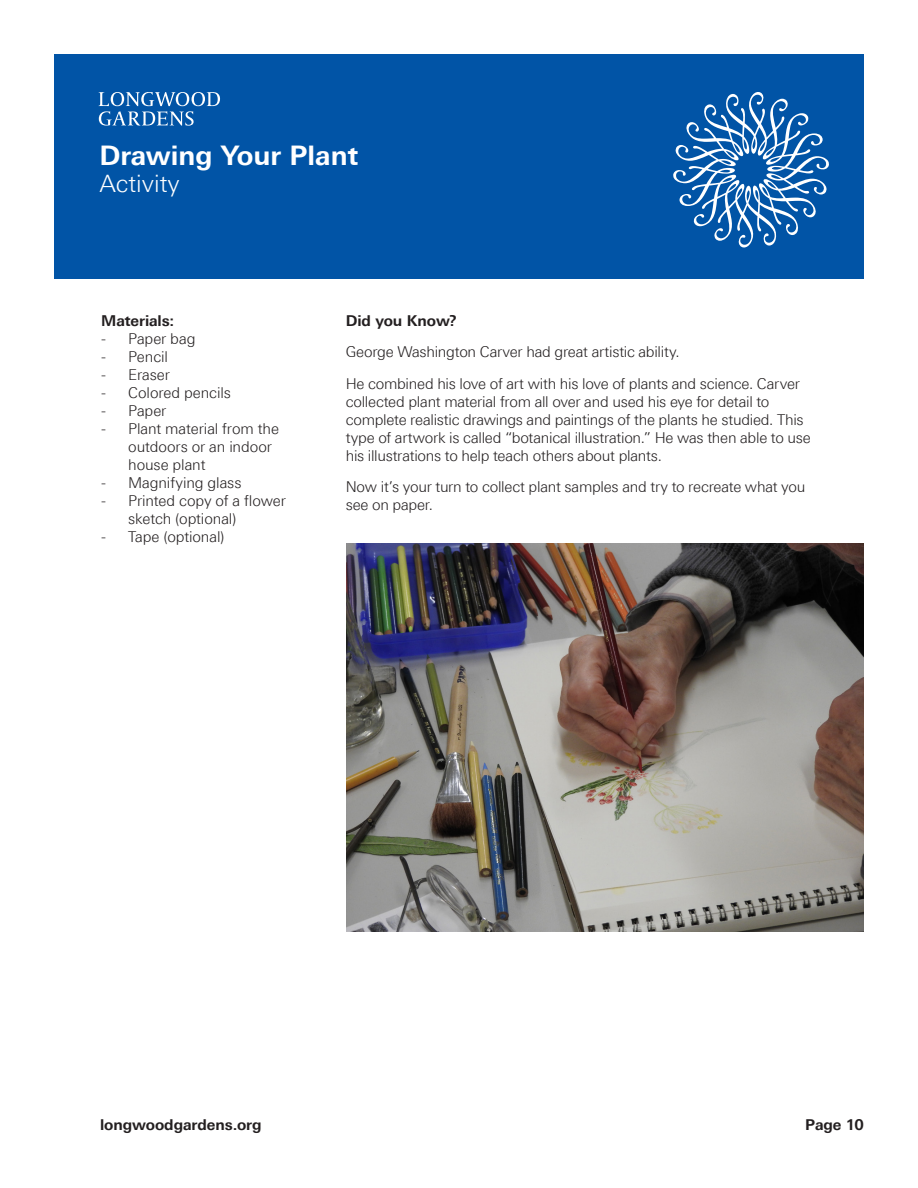
<style>
.page{position:relative;width:918px;height:1188px;background:#fff}
.page>*{position:absolute;margin:0;border:0;box-sizing:border-box;transform-origin:0 0}
.t1{font:700 27px "Linotype Univers 630";color:#fff}
.t2{font:300 24px "Linotype Univers 330";color:#fff}
.t3{font:300 15px/18px "Linotype Univers 330";letter-spacing:-.015em;color:#231f20}
.t4{font:700 15px "Linotype Univers 630";letter-spacing:-.005em;color:#231f20}
</style>
<div class="page">
<div style="left:54px;top:54px;width:810px;height:225px;background:#0154a6"></div>
<svg style="left:99px;top:92px;width:121px;height:34px"></svg>
<svg style="left:673px;top:92px;width:156px;height:156px"></svg>
<img style="left:347px;top:543px;width:517px;height:388px">
<p class="t1" style="left:99px;top:139px;width:260px">Drawing Your Plant</p>
<p class="t2" style="left:99px;top:169px;width:82px">Activity</p>
<p class="t4" style="left:101px;top:312px;width:74px">Materials:</p>
<p class="t3" style="left:101px;top:329px;width:96px">- Paper bag</p>
<p class="t3" style="left:101px;top:347px;width:68px">- Pencil</p>
<p class="t3" style="left:101px;top:365px;width:70px">- Eraser</p>
<p class="t3" style="left:101px;top:383px;width:131px">- Colored pencils</p>
<p class="t3" style="left:101px;top:401px;width:67px">- Paper</p>
<p class="t3" style="left:128px;top:419px;width:152px;text-indent:-27px">- Plant material from the outdoors or an indoor house plant</p>
<p class="t3" style="left:101px;top:473px;width:142px">- Magnifying glass</p>
<p class="t3" style="left:128px;top:491px;width:159px;text-indent:-27px">- Printed copy of a flower sketch (optional)</p>
<p class="t3" style="left:101px;top:527px;width:125px">- Tape (optional)</p>
<p class="t4" style="left:346px;top:312px;width:113px">Did you Know?</p>
<p class="t3" style="left:346px;top:343px;width:335px">George Washington Carver had great artistic ability.</p>
<p class="t3" style="left:346px;top:374px;width:467px">He combined his love of art with his love of plants and science. Carver collected plant material from all over and used his eye for detail to complete realistic drawings and paintings of the plants he studied. This type of artwork is called “botanical illustration.” He was then able to use his illustrations to help teach others about plants.</p>
<p class="t3" style="left:346px;top:478px;width:461px">Now it’s your turn to collect plant samples and try to recreate what you see on paper.</p>
<p class="t4" style="left:100px;top:1115px;width:163px">longwoodgardens.org</p>
<p class="t4" style="left:805px;top:1115px;width:60px">Page 10</p>
</div>
